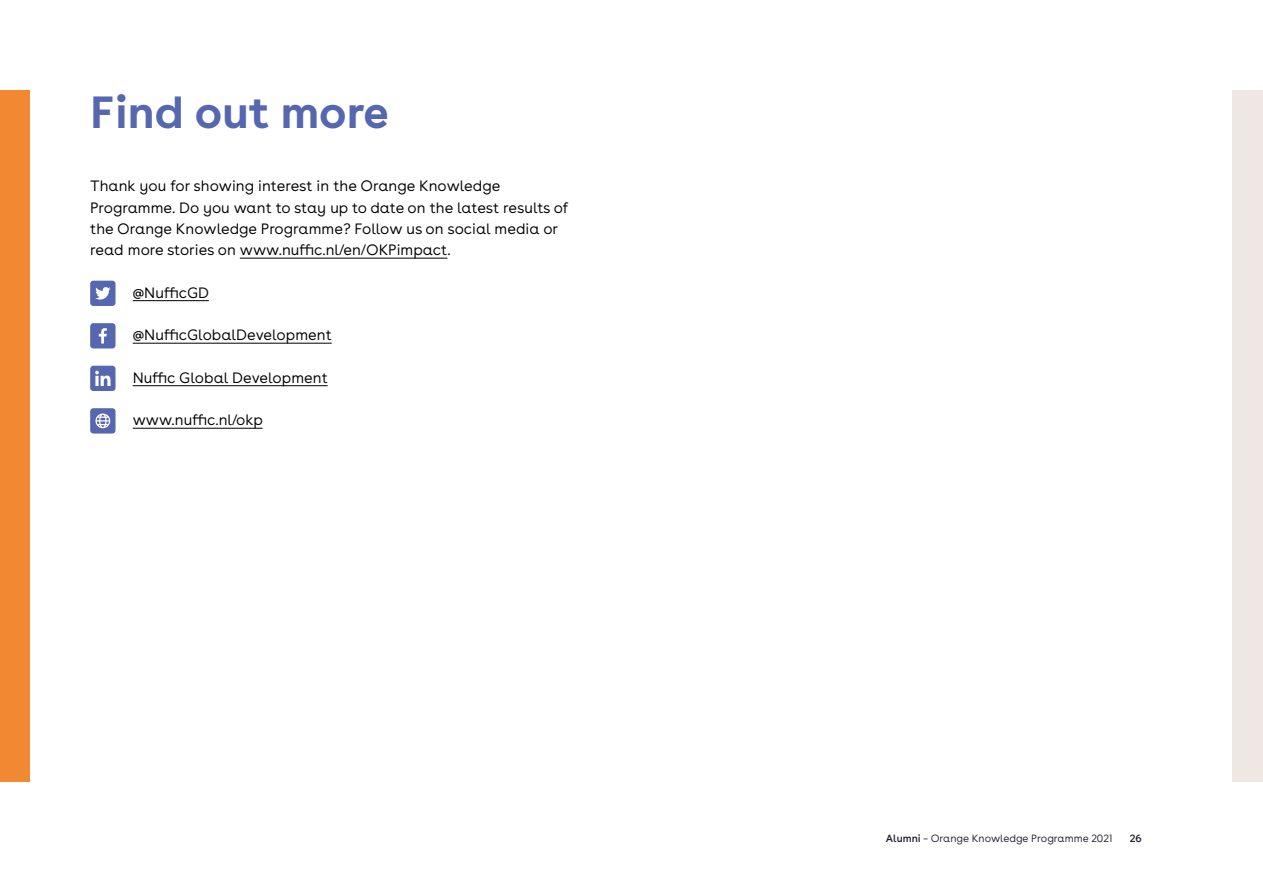
<style>
.page{position:relative;width:1263px;height:893px;background:#fff}
.page>*{position:absolute;margin:0;border:0;box-sizing:border-box;transform-origin:0 0}
.H2_Paragraafkop_01_n{font:700 45px "Buenos Aires";color:#5567ae}
.P_Bodytekst_01_witre{font:300 15px/21.3px "Buenos Aires";color:#000}
.t1{font:300 10.5px "Buenos Aires";color:#1e2030}
.t2{font:10.5px "Buenos Aires";color:#1e2030}
.s1{font-weight:400}
</style>
<div class="page">
<div style="left:0;top:90px;width:30px;height:692px;background:#f18932"></div>
<div style="left:1233px;top:90px;width:30px;height:692px;background:#efe7e3"></div>
<hr style="left:240px;top:258px;width:207px;height:1px;background:#000">
<svg style="left:90px;top:281px;width:25px;height:25px"></svg>
<svg style="left:90px;top:323px;width:25px;height:25px"></svg>
<svg style="left:90px;top:366px;width:25px;height:25px"></svg>
<svg style="left:90px;top:408px;width:25px;height:26px"></svg>
<hr style="left:133px;top:300px;width:76px;height:1px;background:#000">
<hr style="left:133px;top:343px;width:199px;height:1px;background:#000">
<hr style="left:133px;top:385px;width:195px;height:1px;background:#000">
<hr style="left:133px;top:428px;width:130px;height:1px;background:#000">
<h2 class="H2_Paragraafkop_01_n" style="left:90px;top:85px;width:300px">Find out more</h2>
<p class="P_Bodytekst_01_witre" style="left:90px;top:176px;width:480px">Thank you for showing interest in the Orange Knowledge Programme. Do you want to stay up to date on the latest results of the Orange Knowledge Programme? Follow us on social media or read more stories on www.nuffic.nl/en/OKPimpact.</p>
<p class="P_Bodytekst_01_witre" style="left:133px;top:282px;width:78px">@NufficGD</p>
<p class="P_Bodytekst_01_witre" style="left:133px;top:325px;width:201px">@NufficGlobalDevelopment</p>
<p class="P_Bodytekst_01_witre" style="left:133px;top:368px;width:197px">Nuffic Global Development</p>
<p class="P_Bodytekst_01_witre" style="left:133px;top:410px;width:132px">www.nuffic.nl/okp</p>
<p class="t1" style="left:886px;top:832px;width:228px"><span class="s1">Alumni</span> – Orange Knowledge Programme 2021</p>
<p class="t2" style="left:1130px;top:832px;width:13px">26</p>
</div>
